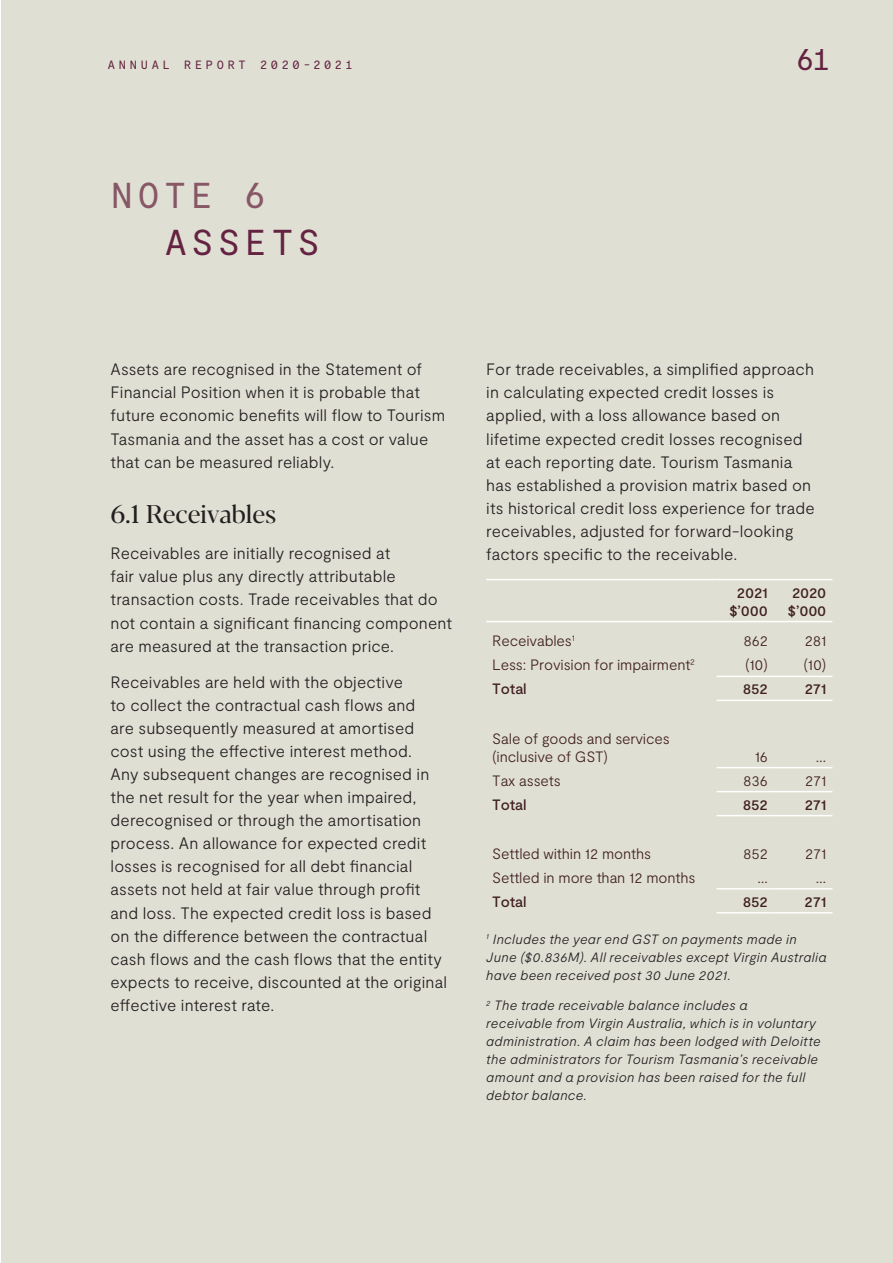
<style>
.page{position:relative;width:893px;height:1263px;background:#fff}
.page>*{position:absolute;margin:0;border:0;box-sizing:border-box;transform-origin:0 0}
.t1{font:36px "Moderat Mono Regular";letter-spacing:.14em;color:#642340}
.t2{font:36px "Moderat Mono Regular";color:#875766}
.t3{font:30px "Moderat Mono Regular";color:#642340}
.t4{font:25.5px "Blacker Display";letter-spacing:-.015em;color:#231f20}
.t5{font:300 16.5px/23.1px "Moderat";letter-spacing:.01em;color:#231f20}
.t6{font:300 15px/18px "Moderat";letter-spacing:-.01em;color:#402020}
.t7{font:500 15px/18px "Moderat";letter-spacing:-.01em;color:#402020;text-align:center}
.t8{font:italic 300 13.5px/18px "Moderat";letter-spacing:.02em;color:#231f20}
.t9{font:12px "Moderat Mono Regular";letter-spacing:.3em;color:#642340}
</style>
<div class="page">
<div style="left:1px;top:0;width:892px;height:1263px;background:#e0dfd4"></div>
<hr style="left:716px;top:676px;width:58px;height:1px;background:#fff">
<hr style="left:774px;top:676px;width:58px;height:1px;background:#fff">
<hr style="left:716px;top:700px;width:58px;height:1px;background:#fff">
<hr style="left:774px;top:700px;width:58px;height:1px;background:#fff">
<hr style="left:716px;top:767px;width:58px;height:1px;background:#fff">
<hr style="left:774px;top:767px;width:58px;height:1px;background:#fff">
<hr style="left:716px;top:791px;width:58px;height:1px;background:#fff">
<hr style="left:774px;top:791px;width:58px;height:1px;background:#fff">
<hr style="left:716px;top:815px;width:58px;height:1px;background:#fff">
<hr style="left:774px;top:815px;width:58px;height:1px;background:#fff">
<hr style="left:716px;top:888px;width:58px;height:1px;background:#fff">
<hr style="left:774px;top:888px;width:58px;height:1px;background:#fff">
<hr style="left:716px;top:912px;width:58px;height:1px;background:#fff">
<hr style="left:774px;top:912px;width:58px;height:1px;background:#fff">
<hr style="left:486px;top:579px;width:230px;height:1px;background:#fff">
<hr style="left:716px;top:579px;width:58px;height:1px;background:#fff">
<hr style="left:774px;top:579px;width:58px;height:1px;background:#fff">
<hr style="left:486px;top:621px;width:230px;height:1px;background:#fff">
<hr style="left:716px;top:621px;width:58px;height:1px;background:#fff">
<hr style="left:774px;top:621px;width:58px;height:1px;background:#fff">
<p class="t9" style="left:108px;top:58px;width:247px">ANNUAL REPORT 2020-2021</p>
<h2 class="t3" style="left:796px;top:42px;width:36px">61</h2>
<h1 class="t2" style="left:111px;top:175px;width:156px">NOTE 6</h1>
<h1 class="t1" style="left:165px;top:221px;width:156px">ASSETS</h1>
<p class="t5" style="left:111px;top:358px;width:336px">Assets are recognised in the Statement of Financial Position when it is probable that future economic benefits will flow to Tourism Tasmania and the asset has a cost or value that can be measured reliably.</p>
<h3 class="t4" style="left:111px;top:499px;width:167px">6.1 Receivables</h3>
<p class="t5" style="left:111px;top:542px;width:343px">Receivables are initially recognised at<br>fair value plus any directly attributable transaction costs. Trade receivables that do not contain a significant financing component are measured at the transaction price.</p>
<p class="t5" style="left:111px;top:670px;width:338px">Receivables are held with the objective<br>to collect the contractual cash flows and<br>are subsequently measured at amortised cost using the effective interest method.<br>Any subsequent changes are recognised in the net result for the year when impaired, derecognised or through the amortisation process. An allowance for expected credit losses is recognised for all debt financial assets not held at fair value through profit and loss. The expected credit loss is based on the difference between the contractual cash flows and the cash flows that the entity expects to receive, discounted at the original effective interest rate.</p>
<p class="t5" style="left:486px;top:358px;width:330px">For trade receivables, a simplified approach in calculating expected credit losses is applied, with a loss allowance based on lifetime expected credit losses recognised at each reporting date. Tourism Tasmania has established a provision matrix based on its historical credit loss experience for trade receivables, adjusted for forward-looking factors specific to the receivable.</p>
<p class="t7" style="left:729px;top:584px;width:40px">2021 $’000</p>
<p class="t7" style="left:788px;top:584px;width:40px;text-align:left">2020 $’000</p>
<p class="t6" style="left:492px;top:632px;width:84px">Receivables<sup>1</sup></p>
<p class="t6" style="left:743px;top:632px;width:26px">862</p>
<p class="t6" style="left:805px;top:632px;width:23px">281</p>
<p class="t6" style="left:492px;top:656px;width:204px">Less: Provision for impairment<sup>2</sup></p>
<p class="t6" style="left:745px;top:656px;width:83px">(10) (10)</p>
<p class="t7" style="left:492px;top:681px;width:36px">Total</p>
<p class="t7" style="left:743px;top:681px;width:27px">852</p>
<p class="t7" style="left:805px;top:681px;width:23px">271</p>
<p class="t6" style="left:492px;top:730px;width:179px">Sale of goods and services (inclusive of GST)</p>
<p class="t6" style="left:755px;top:748px;width:15px">16</p>
<p class="t6" style="left:816px;top:748px;width:12px">…</p>
<p class="t6" style="left:492px;top:772px;width:70px">Tax assets</p>
<p class="t6" style="left:743px;top:772px;width:26px">836</p>
<p class="t6" style="left:805px;top:772px;width:23px">271</p>
<p class="t7" style="left:492px;top:796px;width:36px">Total</p>
<p class="t7" style="left:743px;top:796px;width:27px">852</p>
<p class="t7" style="left:805px;top:796px;width:23px">271</p>
<p class="t6" style="left:492px;top:845px;width:160px">Settled within 12 months</p>
<p class="t6" style="left:743px;top:845px;width:26px">852</p>
<p class="t6" style="left:805px;top:845px;width:23px">271</p>
<p class="t6" style="left:492px;top:869px;width:205px">Settled in more than 12 months</p>
<p class="t6" style="left:757px;top:869px;width:12px">…</p>
<p class="t6" style="left:816px;top:869px;width:12px">…</p>
<p class="t7" style="left:492px;top:893px;width:36px">Total</p>
<p class="t7" style="left:743px;top:893px;width:27px">852</p>
<p class="t7" style="left:805px;top:893px;width:23px">271</p>
<p class="t8" style="left:486px;top:930px;width:342px"><sup>1</sup> Includes the year end GST on payments made in<br>June ($0.836M). All receivables except Virgin Australia have been received post 30 June 2021.</p>
<p class="t8" style="left:486px;top:997px;width:336px"><sup>2</sup> The trade receivable balance includes a<br>receivable from Virgin Australia, which is in voluntary administration. A claim has been lodged with Deloitte the administrators for Tourism Tasmania’s receivable amount and a provision has been raised for the full debtor balance.</p>
</div>
